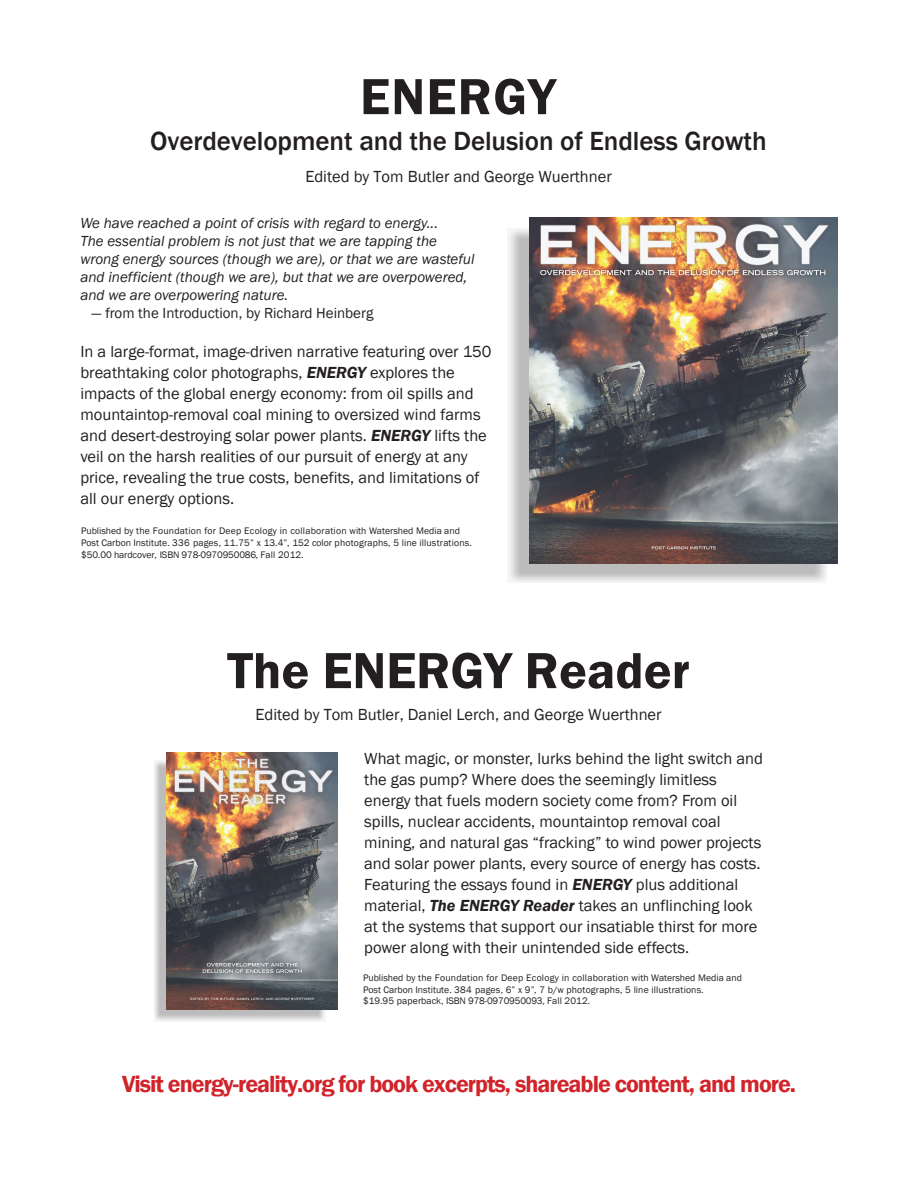
<style>
.page{position:relative;width:918px;height:1188px;background:#fff}
.page>*{position:absolute;margin:0;border:0;box-sizing:border-box;transform-origin:0 0}
.t1{font:600 52.5px "Franklin Gothic";color:#231f20}
.t2{font:500 27px "Franklin Gothic";letter-spacing:-.005em;color:#231f20}
.t3{font:600 24px "Franklin Gothic";letter-spacing:-.04em;color:#d1232a}
.t4{font:16.5px/21px "Franklin Gothic";color:#231f20}
.t5{font:italic 15px/18px "Franklin Gothic";color:#231f20}
.t6{font:15px "Franklin Gothic";color:#231f20}
.t7{font:9.75px/11.7px "Franklin Gothic";letter-spacing:.005em;color:#231f20}
.s1{font-weight:600;font-style:italic}
</style>
<div class="page">
<svg style="left:154px;top:760px;width:171px;height:261px;background:#c9c8c8"></svg>
<img style="left:166px;top:753px;width:171px;height:256px">
<svg style="left:509px;top:228px;width:318px;height:355px;background:#cecece"></svg>
<img style="left:530px;top:218px;width:308px;height:346px">
<h1 class="t1" style="left:360px;top:64px;width:197px">ENERGY</h1>
<h2 class="t2" style="left:150px;top:124px;width:618px">Overdevelopment and the Delusion of Endless Growth</h2>
<p class="t4" style="left:305px;top:166px;width:308px">Edited by Tom Butler and George Wuerthner</p>
<p class="t5" style="left:80px;top:214px;width:396px">We have reached a point of crisis with regard to energy...<br>The essential problem is not just that we are tapping the wrong energy sources (though we are), or that we are wasteful and inefficient (though we are), but that we are overpowered, and we are overpowering nature.</p>
<p class="t6" style="left:92px;top:303px;width:283px">— from the Introduction, by Richard Heinberg</p>
<p class="t4" style="left:80px;top:341px;width:413px">In a large-format, image-driven narrative featuring over 150 breathtaking color photographs, <span class="s1">ENERGY</span> explores the impacts of the global energy economy: from oil spills and mountaintop-removal coal mining to oversized wind farms and desert-destroying solar power plants. <span class="s1">ENERGY</span> lifts the veil on the harsh realities of our pursuit of energy at any price, revealing the true costs, benefits, and limitations of all our energy options.</p>
<p class="t7" style="left:81px;top:525px;width:392px">Published by the Foundation for Deep Ecology in collaboration with Watershed Media and<br>Post Carbon Institute. 336 pages, 11.75” x 13.4”, 152 color photographs, 5 line illustrations. $50.00 hardcover, ISBN 978-0970950086, Fall 2012.</p>
<h1 class="t1" style="left:227px;top:638px;width:464px">The ENERGY Reader</h1>
<p class="t4" style="left:255px;top:704px;width:408px">Edited by Tom Butler, Daniel Lerch, and George Wuerthner</p>
<p class="t4" style="left:364px;top:748px;width:400px">What magic, or monster, lurks behind the light switch and the gas pump? Where does the seemingly limitless energy that fuels modern society come from? From oil spills, nuclear accidents, mountaintop removal coal mining, and natural gas “fracking” to wind power projects and solar power plants, every source of energy has costs.<br>Featuring the essays found in <span class="s1">ENERGY</span> plus additional material, <span class="s1">The ENERGY Reader</span> takes an unflinching look at the systems that support our insatiable thirst for more power along with their unintended side effects.</p>
<p class="t7" style="left:363px;top:972px;width:380px">Published by the Foundation for Deep Ecology in collaboration with Watershed Media and<br>Post Carbon Institute. 384 pages, 6” x 9”, 7 b/w photographs, 5 line illustrations.<br>$19.95 paperback, ISBN 978-0970950093, Fall 2012.</p>
<h3 class="t3" style="left:122px;top:1069px;width:676px">Visit energy-reality.org for book excerpts, shareable content, and more.</h3>
</div>
